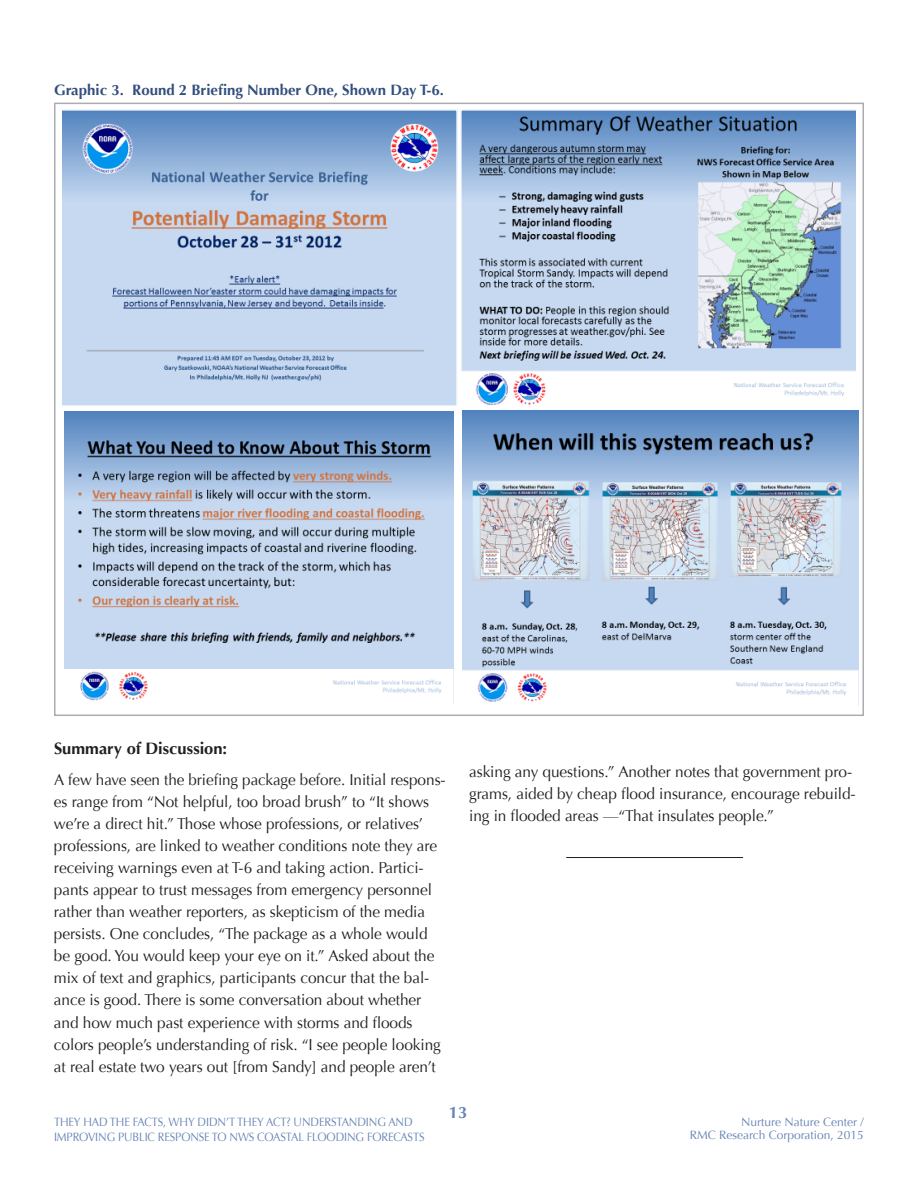
<style>
.page{position:relative;width:918px;height:1188px;background:#fff}
.page>*{position:absolute;margin:0;border:0;box-sizing:border-box;transform-origin:0 0}
.t1{font:700 16.5px "Optima";color:#231f20}
.t2{font:700 16.5px "Optima";color:#6483b4}
.t3{font:15.75px/22px "Optima";letter-spacing:-.005em;color:#231f20}
.t4{font:700 15px "Optima";color:#334f7d}
.t5{font:12px "Optima";color:#6483b4;scale:.92 1}
.t6{font:12px/13.5px "Optima";color:#6483b4;text-align:right}
</style>
<div class="page">
<img style="left:63px;top:112px;width:392px;height:292px">
<div style="left:60px;top:109px;width:398px;height:298px;border:2px solid #fff"></div>
<img style="left:463px;top:112px;width:391px;height:292px">
<div style="left:460px;top:109px;width:397px;height:298px;border:2px solid #fff"></div>
<img style="left:65px;top:411px;width:389px;height:292px">
<img style="left:463px;top:411px;width:395px;height:291px">
<hr style="left:566px;top:857px;width:177px;height:1px;background:#231f20">
<p class="t4" style="left:54px;top:81px;width:391px">Graphic 3. Round 2 Briefing Number One, Shown Day T-6.</p>
<p class="t1" style="left:54px;top:739px;width:175px">Summary of Discussion:</p>
<p class="t3" style="left:54px;top:769px;width:393px">A few have seen the briefing package before. Initial respons&shy;es range from “Not helpful, too broad brush” to “It shows we’re a direct hit.” Those whose professions, or relatives’ professions, are linked to weather conditions note they are receiving warnings even at T-6 and taking action. Partici&shy;pants appear to trust messages from emergency personnel rather than weather reporters, as skepticism of the media persists. One concludes, “The package as a whole would be good. You would keep your eye on it.” Asked about the mix of text and graphics, participants concur that the bal&shy;ance is good. There is some conversation about whether and how much past experience with storms and floods colors people’s understanding of risk. “I see people looking at real estate two years out [from Sandy] and people aren’t</p>
<p class="t3" style="left:469px;top:761px;width:388px">asking any questions.” Another notes that government pro&shy;grams, aided by cheap flood insurance, encourage rebuild&shy;ing in flooded areas —“That insulates people.”</p>
<p class="t5" style="left:54px;top:1115px;width:15px">They</p>
<p class="t5" style="left:84px;top:1115px;width:37px">Had the</p>
<p class="t5" style="left:133px;top:1115px;width:14px">Facts</p>
<p class="t5" style="left:163px;top:1115px;width:89px">, Why Didn’t they</p>
<p class="t5" style="left:266px;top:1115px;width:48px">Act? Understanding</p>
<p class="t5" style="left:388px;top:1115px;width:10px">and</p>
<p class="t5" style="left:54px;top:1130px;width:12px">Improving</p>
<p class="t5" style="left:118px;top:1130px;width:14px">Public</p>
<p class="t5" style="left:158px;top:1130px;width:16px">Response</p>
<p class="t5" style="left:212px;top:1130px;width:66px">to NWS Coastal</p>
<p class="t5" style="left:307px;top:1130px;width:15px">Flooding</p>
<p class="t5" style="left:367px;top:1130px;width:14px">Forecasts</p>
<p class="t2" style="left:449px;top:1103px;width:20px">13</p>
<p class="t6" style="left:690px;top:1115px;width:176px">Nurture Nature Center /<br>RMC Research Corporation, 2015</p>
</div>
